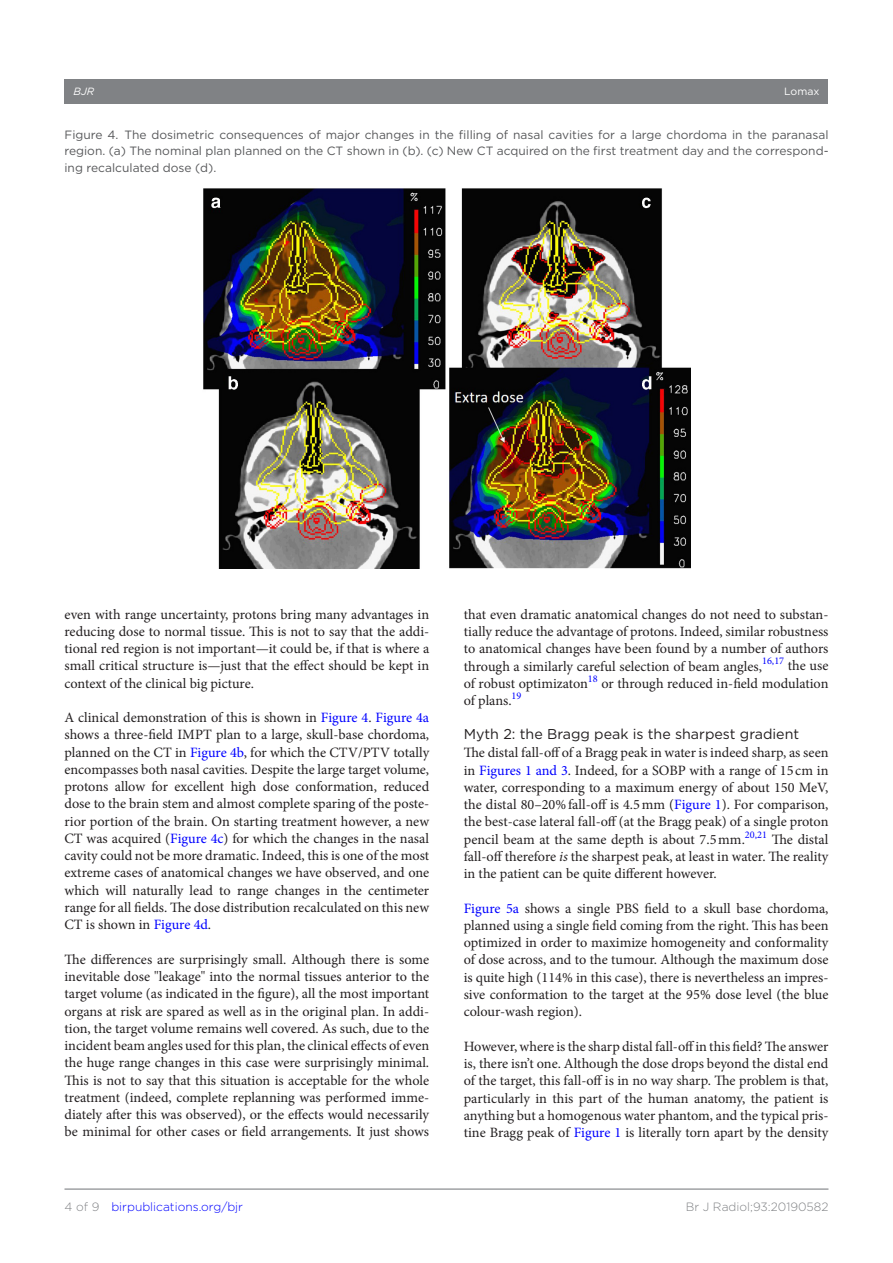
<style>
.page{position:relative;width:893px;height:1263px;background:#fff}
.page>*{position:absolute;margin:0;border:0;box-sizing:border-box;transform-origin:0 0}
.t1{font:14.25px/17.2px "Minion Pro";color:#231f20;text-align:justify}
.t2{font:14.25px "Gotham";color:#231f20}
.t3{font:12px/16.5px "Gotham";color:#57585a;text-align:justify}
.t4{font:300 12px "Gotham";color:#00f}
.t5{font:300 12px "Gotham";color:#808285}
.t6{font:10.5px "Gotham";color:#fff}
.t7{font:italic 10.5px "Gotham";color:#fff}
.s1{color:#00f}
.s2{font-style:italic}
.s3{color:#808285}
</style>
<div class="page">
<hr style="left:64px;top:1188px;width:764px;height:2px;background:#808285">
<div style="left:64px;top:79px;width:764px;height:24px;background:#808285"></div>
<img style="left:203px;top:188px;width:488px;height:381px">
<p class="t7" style="left:74px;top:85px;width:22px">BJR</p>
<p class="t6" style="left:784px;top:85px;width:37px">Lomax</p>
<p class="t3" style="left:64px;top:126px;width:765px">Figure 4. The dosimetric consequences of major changes in the filling of nasal cavities for a large chordoma in the paranasal region. (a) The nominal plan planned on the CT shown in (b). (c) New CT acquired on the first treatment day and the correspond&shy;ing recalculated dose (d).</p>
<p class="t1" style="left:64px;top:605px;width:366px">even with range uncertainty, protons bring many advantages in reducing dose to normal tissue. This is not to say that the addi&shy;tional red region is not important—it could be, if that is where a small critical structure is—just that the effect should be kept in context of the clinical big picture.</p>
<p class="t1" style="left:64px;top:709px;width:366px">A clinical demonstration of this is shown in <span class="s1">Figure 4</span>. <span class="s1">Figure 4a </span>shows a three-field IMPT plan to a large, skull-base chordoma, planned on the CT in <span class="s1">Figure 4b</span>, for which the CTV/PTV totally encompasses both nasal cavities. Despite the large target volume, protons allow for excellent high dose conformation, reduced dose to the brain stem and almost complete sparing of the poste&shy;rior portion of the brain. On starting treatment however, a new CT was acquired (<span class="s1">Figure 4c</span>) for which the changes in the nasal cavity could not be more dramatic. Indeed, this is one of the most extreme cases of anatomical changes we have observed, and one which will naturally lead to range changes in the centimeter range for all fields. The dose distribution recalculated on this new CT is shown in <span class="s1">Figure 4d</span>.</p>
<p class="t1" style="left:64px;top:951px;width:366px">The differences are surprisingly small. Although there is some inevitable dose "leakage" into the normal tissues anterior to the target volume (as indicated in the figure), all the most important organs at risk are spared as well as in the original plan. In addi&shy;tion, the target volume remains well covered. As such, due to the incident beam angles used for this plan, the clinical effects of even the huge range changes in this case were surprisingly minimal.<br>This is not to say that this situation is acceptable for the whole treatment (indeed, complete replanning was performed imme&shy;diately after this was observed), or the effects would necessarily be minimal for other cases or field arrangements. It just shows</p>
<p class="t1" style="left:464px;top:606px;width:366px">that even dramatic anatomical changes do not need to substan&shy;tially reduce the advantage of protons. Indeed, similar robustness to anatomical changes have been found by a number of authors through a similarly careful selection of beam angles,<sup>16,17</sup> the use of robust optimizaton<sup>18</sup> or through reduced in-field modulation of plans.<sup>19</sup></p>
<p class="t2" style="left:464px;top:725px;width:337px">Myth 2: the Bragg peak is the sharpest gradient</p>
<p class="t1" style="left:464px;top:744px;width:366px">The distal fall-off of a Bragg peak in water is indeed sharp, as seen in <span class="s1">Figures 1 and 3</span>. Indeed, for a SOBP with a range of 15 cm in water, corresponding to a maximum energy of about 150 MeV, the distal 80–20%fall-off is 4.5mm (<span class="s1">Figure 1</span>). For comparison, the best-case lateral fall-off (at the Bragg peak) of a single proton pencil beam at the same depth is about 7.5mm.<sup>20,21</sup> The distal fall-off therefore <span class="s2">is</span> the sharpest peak, at least in water. The reality in the patient can be quite different however.</p>
<p class="t1" style="left:464px;top:899px;width:366px"><span class="s1">Figure 5a</span> shows a single PBS field to a skull base chordoma, planned using a single field coming from the right. This has been optimized in order to maximize homogeneity and conformality of dose across, and to the tumour. Although the maximum dose is quite high (114% in this case), there is nevertheless an impres&shy;sive conformation to the target at the 95% dose level (the blue colour-wash region).</p>
<p class="t1" style="left:464px;top:1037px;width:366px">However, where is the sharp distal fall-off in this field? The answer is, there isn’t one. Although the dose drops beyond the distal end of the target, this fall-off is in no way sharp. The problem is that, particularly in this part of the human anatomy, the patient is anything but a homogenous water phantom, and the typical pris&shy;tine Bragg peak of <span class="s1">Figure 1</span> is literally torn apart by the density</p>
<p class="t4" style="left:64px;top:1199px;width:180px"><span class="s3">4 of 9</span> birpublications.org/bjr</p>
<p class="t5" style="left:686px;top:1199px;width:144px">Br J Radiol;93:20190582</p>
</div>
